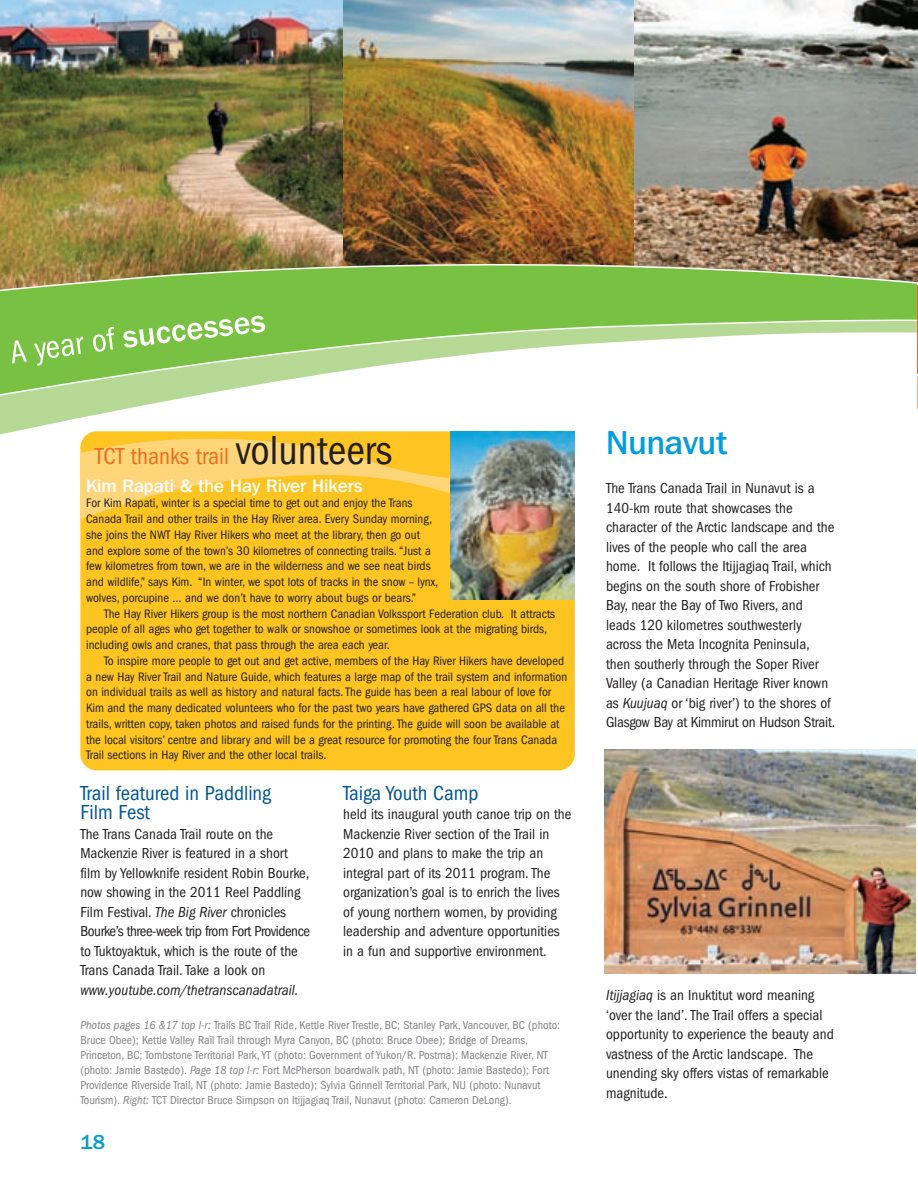
<style>
.page{position:relative;width:918px;height:1188px;background:#fff}
.page>*{position:absolute;margin:0;border:0;box-sizing:border-box;transform-origin:0 0}
.t1{font:500 33px "Franklin Gothic IT Cby BT";color:#069ddc}
.t2{font:condensed 24px "Franklin Gothic";color:#ea6d1f}
.t3{font:condensed 21px/19.5px "Franklin Gothic";color:#005595}
.t4{font:500 21px "Franklin Gothic";color:#069ddc}
.t5{font:500 18px "Franklin Gothic IT Cby BT";color:#fff}
.t6{font:condensed 15px/19.5px "Franklin Gothic";color:#231f20}
.t7{font:italic condensed 15px "Franklin Gothic";color:#231f20}
.t8{font:condensed 12.75px/15.8px "Franklin Gothic";color:#231f20}
.t9{font:condensed 12px/15px "Franklin Gothic";color:#808285}
.s1{font-size:42px;color:#231f20}
.s2{font-style:italic}
</style>
<div class="page">
<img style="left:0;top:0;width:918px;height:974px">
<h2 class="t2" style="left:95px;top:448px;width:299px">TCT thanks trail <span class="s1">volunteers</span></h2>
<h3 class="t5" style="left:86px;top:479px;width:278px">Kim Rapati &amp; the Hay River Hikers</h3>
<p class="t8" style="left:86px;top:496px;width:354px">For Kim Rapati, winter is a special time to get out and enjoy the Trans Canada Trail and other trails in the Hay River area. Every Sunday morning, she joins the NWT Hay River Hikers who meet at the library, then go out and explore some of the town’s 30 kilometres of connecting trails. “Just a few kilometres from town, we are in the wilderness and we see neat birds and wildlife,” says Kim. “In winter, we spot lots of tracks in the snow – lynx, wolves, porcupine … and we don’t have to worry about bugs or bears.”</p>
<p class="t8" style="left:86px;top:607px;width:471px;text-indent:18px">The Hay River Hikers group is the most northern Canadian Volkssport Federation club. It attracts people of all ages who get together to walk or snowshoe or sometimes look at the migrating birds, including owls and cranes, that pass through the area each year.</p>
<p class="t8" style="left:86px;top:654px;width:483px;text-indent:18px">To inspire more people to get out and get active, members of the Hay River Hikers have developed a new Hay River Trail and Nature Guide, which features a large map of the trail system and information on individual trails as well as history and natural facts. The guide has been a real labour of love for Kim and the many dedicated volunteers who for the past two years have gathered GPS data on all the trails, written copy, taken photos and raised funds for the printing. The guide will soon be available at the local visitors’ centre and library and will be a great resource for promoting the four Trans Canada Trail sections in Hay River and the other local trails.</p>
<h3 class="t3" style="left:80px;top:785px;width:192px">Trail featured in Paddling<br>Film Fest</h3>
<p class="t6" style="left:80px;top:825px;width:231px">The Trans Canada Trail route on the Mackenzie River is featured in a short film by Yellowknife resident Robin Bourke, now showing in the 2011 Reel Paddling Film Festival. <span class="s2">The Big River</span> chronicles Bourke’s three-week trip from Fort Providence to Tuktoyaktuk, which is the route of the Trans Canada Trail. Take a look on</p>
<p class="t7" style="left:80px;top:985px;width:220px">www.youtube.com/thetranscanadatrail.</p>
<h3 class="t3" style="left:343px;top:785px;width:137px">Taiga Youth Camp</h3>
<p class="t6" style="left:343px;top:806px;width:230px">held its inaugural youth canoe trip on the Mackenzie River section of the Trail in 2010 and plans to make the trip an integral part of its 2011 program. The organization’s goal is to enrich the lives of young northern women, by providing leadership and adventure opportunities in a fun and supportive environment.</p>
<p class="t9" style="left:80px;top:1018px;width:481px"><span class="s2">Photos pages 16 &amp;17 top l-r:</span> Trails BC Trail Ride, Kettle River Trestle, BC; Stanley Park, Vancouver, BC (photo:<br>Bruce Obee); Kettle Valley Rail Trail through Myra Canyon, BC (photo: Bruce Obee); Bridge of Dreams, Princeton, BC; Tombstone Territorial Park, YT (photo: Government of Yukon/R. Postma); Mackenzie River, NT (photo: Jamie Bastedo). <span class="s2">Page 18 top l-r:</span> Fort McPherson boardwalk path, NT (photo: Jamie Bastedo); Fort Providence Riverside Trail, NT (photo: Jamie Bastedo); Sylvia Grinnell Territorial Park, NU (photo: Nunavut Tourism). <span class="s2">Right:</span> TCT Director Bruce Simpson on Itijjagiaq Trail, Nunavut (photo: Cameron DeLong).</p>
<h3 class="t4" style="left:80px;top:1134px;width:26px">18</h3>
<h1 class="t1" style="left:606px;top:430px;width:123px">Nunavut</h1>
<p class="t6" style="left:606px;top:480px;width:231px">The Trans Canada Trail in Nunavut is a 140-km route that showcases the character of the Arctic landscape and the lives of the people who call the area home. It follows the Itijjagiaq Trail, which begins on the south shore of Frobisher Bay, near the Bay of Two Rivers, and leads 120 kilometres southwesterly across the Meta Incognita Peninsula, then southerly through the Soper River Valley (a Canadian Heritage River known as <span class="s2">Kuujuaq</span> or ‘big river’) to the shores of Glasgow Bay at Kimmirut on Hudson Strait.</p>
<p class="t6" style="left:606px;top:987px;width:229px"><span class="s2">Itijjagiaq</span> is an Inuktitut word meaning ‘over the land’. The Trail offers a special opportunity to experience the beauty and vastness of the Arctic landscape. The unending sky offers vistas of remarkable magnitude.</p>
</div>
